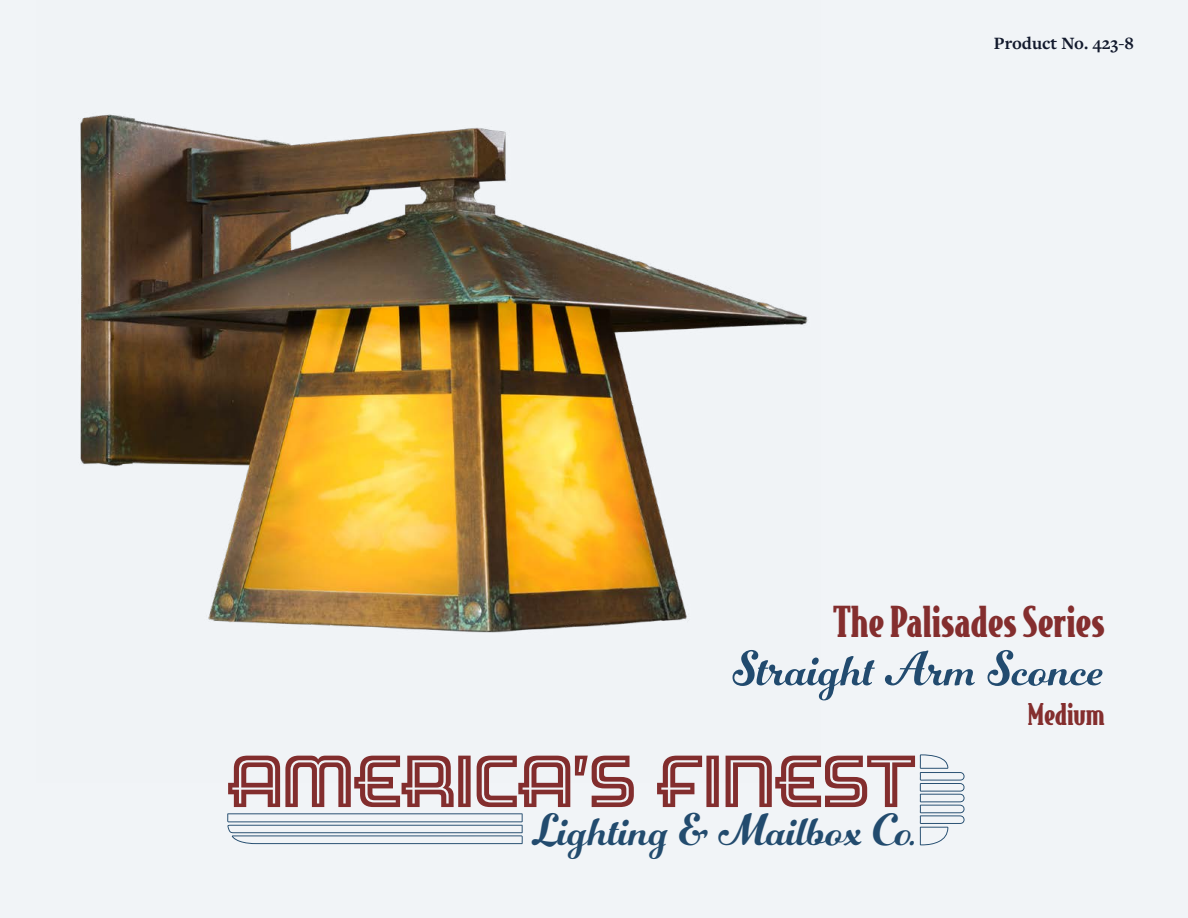
<style>
.page{position:relative;width:1188px;height:918px;background:#f1f4f7}
.page>*{position:absolute;margin:0;border:0;box-sizing:border-box;transform-origin:0 0}
.t1{font:70.8px "Hotel";letter-spacing:-.005em;color:#832e2e}
.t2{font:51px "Number Five Smooth";color:#224b6f}
.t3{font:46.95px "Number Five Smooth";color:#224b6e}
.t4{font:900 40.5px "Bodega Serif";color:#842e2e}
.t5{font:900 28.5px "Bodega Serif";color:#842e2e}
.t6{font:700 18px "Freight Text Pro";color:#131a2d}
</style>
<div class="page">
<svg style="left:227px;top:813px;width:296px;height:31px"></svg>
<svg style="left:920px;top:754px;width:45px;height:91px"></svg>
<img style="left:80px;top:114px;width:728px;height:519px">
<p class="t6" style="left:994px;top:31px;width:142px">Product No. 423-8</p>
<p class="t4" style="left:833px;top:595px;width:273px">The Palisades Series</p>
<p class="t2" style="left:733px;top:638px;width:373px">Straight Arm Sconce</p>
<h1 class="t1" style="left:227px;top:744px;width:691px">AMERICA’S FINEST</h1>
<p class="t3" style="left:532px;top:801px;width:386px">Lighting &amp; Mailbox Co.</p>
<p class="t5" style="left:1028px;top:695px;width:78px">Medium</p>
</div>
